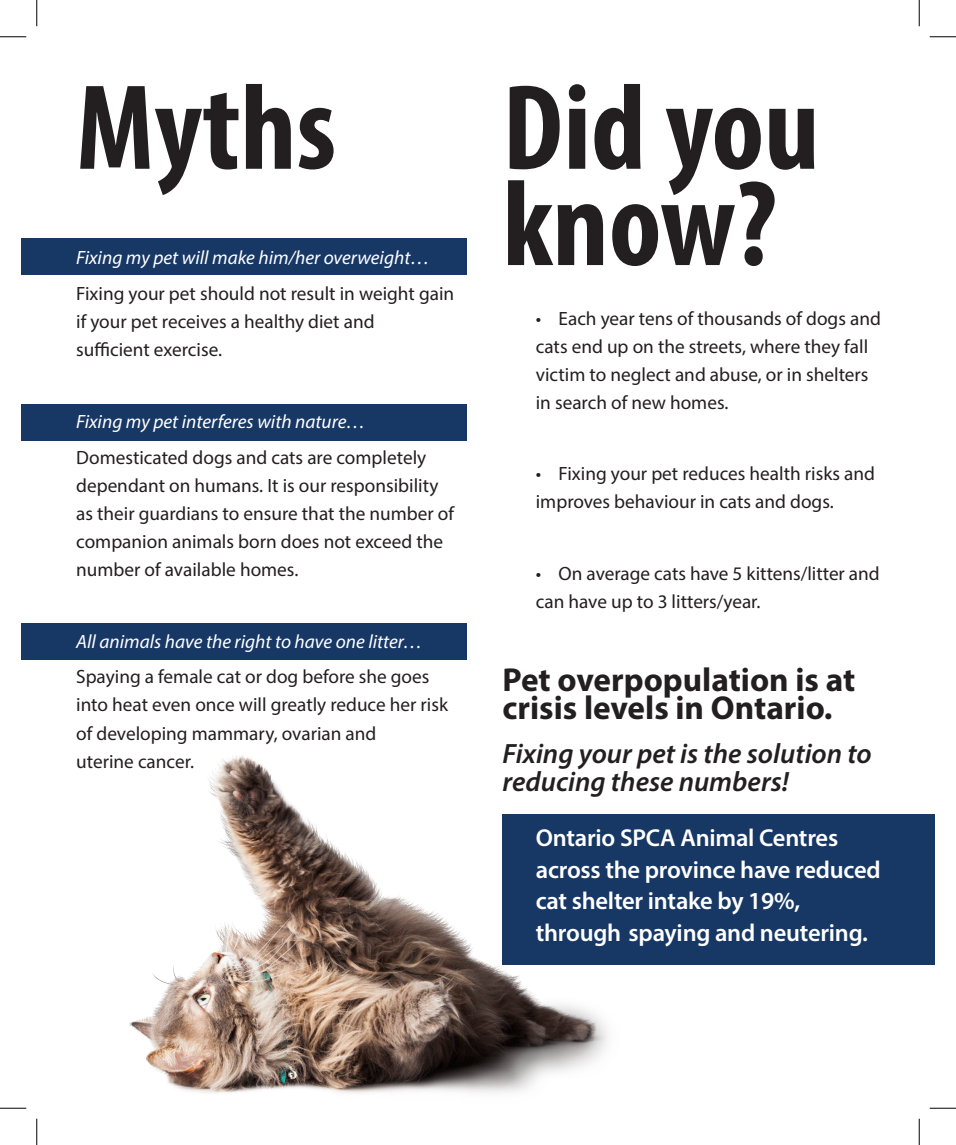
<style>
.page{position:relative;width:956px;height:1145px;background:#fff}
.page>*{position:absolute;margin:0;border:0;box-sizing:border-box;transform-origin:0 0}
.t1{font:700 condensed 122.5px/96.2px "Myriad Pro";color:#231f20}
.t2{font:700 33.25px/28px "Myriad Pro";color:#231f20}
.t3{font:italic 600 28px/28px "Myriad Pro";color:#231f20}
.t4{font:600 24.5px/31.5px "Myriad Pro";letter-spacing:-.01em;color:#fff}
.t5{font:19.25px/28px "Myriad Pro";color:#231f20}
.t6{font:italic 19.25px "Myriad Pro";color:#fff}
</style>
<div class="page">
<div style="left:21px;top:238px;width:445px;height:37px;background:#173765"></div>
<div style="left:21px;top:404px;width:445px;height:36px;background:#173765"></div>
<div style="left:21px;top:623px;width:445px;height:37px;background:#173765"></div>
<div style="left:502px;top:814px;width:432px;height:150px;background:#173765"></div>
<img style="left:129px;top:755px;width:521px;height:339px">
<svg style="left:0;top:36px;width:26px;height:1px"></svg>
<svg style="left:929px;top:36px;width:27px;height:1px"></svg>
<svg style="left:0;top:1107px;width:26px;height:1px"></svg>
<svg style="left:929px;top:1107px;width:27px;height:1px"></svg>
<svg style="left:36px;top:0;width:1px;height:26px"></svg>
<svg style="left:36px;top:1118px;width:1px;height:26px"></svg>
<svg style="left:918px;top:0;width:1px;height:26px"></svg>
<svg style="left:918px;top:1118px;width:1px;height:26px"></svg>
<p class="t1" style="left:76px;top:77px;width:261px">Myths</p>
<p class="t6" style="left:76px;top:246px;width:355px">Fixing my pet will make him/her overweight…</p>
<p class="t5" style="left:76px;top:279px;width:379px">Fixing your pet should not result in weight gain if your pet receives a healthy diet and<br>sufficient exercise.</p>
<p class="t6" style="left:76px;top:409px;width:291px">Fixing my pet interferes with nature…</p>
<p class="t5" style="left:76px;top:443px;width:379px">Domesticated dogs and cats are completely dependant on humans. It is our responsibility as their guardians to ensure that the number of companion animals born does not exceed the number of available homes.</p>
<p class="t6" style="left:76px;top:629px;width:348px">All animals have the right to have one litter…</p>
<p class="t5" style="left:76px;top:662px;width:373px">Spaying a female cat or dog before she goes into heat even once will greatly reduce her risk of developing mammary, ovarian and<br>uterine cancer.</p>
<p class="t1" style="left:502px;top:77px;width:318px">Did you know?</p>
<p class="t5" style="left:536px;top:304px;width:346px">• Each year tens of thousands of dogs and cats end up on the streets, where they fall victim to neglect and abuse, or in shelters in search of new homes.</p>
<p class="t5" style="left:536px;top:459px;width:340px">• Fixing your pet reduces health risks and improves behaviour in cats and dogs.</p>
<p class="t5" style="left:536px;top:559px;width:345px">• On average cats have 5 kittens/litter and can have up to 3 litters/year.</p>
<p class="t2" style="left:502px;top:665px;width:354px">Pet overpopulation is at crisis levels in Ontario.</p>
<p class="t3" style="left:502px;top:739px;width:371px">Fixing your pet is the solution to reducing these numbers!</p>
<p class="t4" style="left:536px;top:821px;width:346px">Ontario SPCA Animal Centres across the province have reduced cat shelter intake by 19%, through spaying and neutering.</p>
</div>
